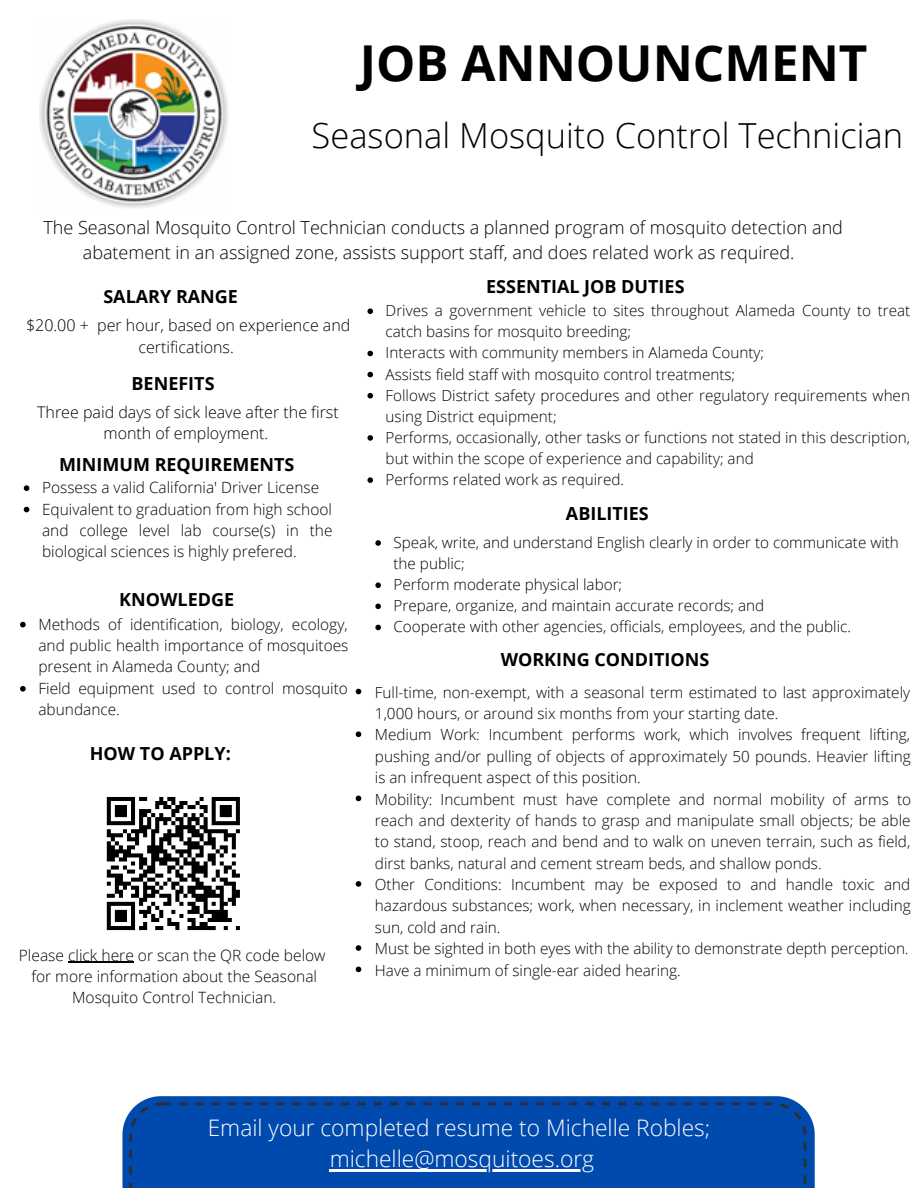
<style>
.page{position:relative;width:918px;height:1188px;background:#fff}
.page>*{position:absolute;margin:0;border:0;box-sizing:border-box;transform-origin:0 0}
.t1{font:700 49.5px "Open Sans";color:#000}
.t2{font:300 34.5px "Open Sans";color:#000}
.t3{font:300 22.8px "Open Sans";color:#fff}
.t4{font:300 18px/24.8px "Open Sans";color:#000;text-align:center}
.t5{font:700 18px "Open Sans";color:#000}
.t6{font:300 16.05px/21.3px "Open Sans";color:#000;text-align:center}
.t7{font:300 15.6px/21px "Open Sans";color:#000;text-align:center}
.t8{font:300 15.45px/21.3px "Open Sans";color:#000;text-align:justify}
.t9{font:300 15.3px/21.3px "Open Sans";color:#000}
</style>
<div class="page">
<img style="left:39px;top:19px;width:189px;height:189px">
<svg style="left:122px;top:1096px;width:693px;height:92px;background:#205fb3"></svg>
<div style="left:129px;top:1103px;width:677px;height:85px;background:#004aad"></div>
<svg style="left:106px;top:796px;width:134px;height:135px"></svg>
<hr style="left:330px;top:1169px;width:264px;height:3px;background:#fff">
<svg style="left:356px;top:689px;width:5px;height:5px"></svg>
<svg style="left:356px;top:731px;width:5px;height:6px"></svg>
<svg style="left:356px;top:796px;width:5px;height:5px"></svg>
<svg style="left:356px;top:881px;width:5px;height:6px"></svg>
<svg style="left:356px;top:945px;width:5px;height:6px"></svg>
<svg style="left:356px;top:967px;width:5px;height:5px"></svg>
<hr style="left:68px;top:962px;width:66px;height:1px;background:#000">
<svg style="left:367px;top:308px;width:6px;height:6px"></svg>
<svg style="left:367px;top:351px;width:6px;height:5px"></svg>
<svg style="left:367px;top:372px;width:6px;height:5px"></svg>
<svg style="left:367px;top:393px;width:6px;height:5px"></svg>
<svg style="left:367px;top:435px;width:6px;height:6px"></svg>
<svg style="left:367px;top:477px;width:6px;height:6px"></svg>
<svg style="left:20px;top:622px;width:6px;height:5px"></svg>
<svg style="left:20px;top:686px;width:6px;height:6px"></svg>
<svg style="left:24px;top:485px;width:5px;height:6px"></svg>
<svg style="left:24px;top:507px;width:5px;height:5px"></svg>
<svg style="left:375px;top:540px;width:6px;height:6px"></svg>
<svg style="left:375px;top:582px;width:6px;height:6px"></svg>
<svg style="left:375px;top:604px;width:6px;height:5px"></svg>
<svg style="left:375px;top:625px;width:6px;height:5px"></svg>
<p class="t1" style="left:360px;top:28px;width:509px">JOB ANNOUNCMENT</p>
<p class="t2" style="left:312px;top:111px;width:593px">Seasonal Mosquito Control Technician</p>
<p class="t4" style="left:44px;top:215px;width:801px">The Seasonal Mosquito Control Technician conducts a planned program of mosquito detection and abatement in an assigned zone, assists support staff, and does related work as required.</p>
<p class="t5" style="left:486px;top:274px;width:200px">ESSENTIAL JOB DUTIES</p>
<p class="t5" style="left:103px;top:284px;width:136px">SALARY RANGE</p>
<p class="t6" style="left:26px;top:314px;width:326px">$20.00 + per hour, based on experience and certifications.</p>
<p class="t9" style="left:386px;top:300px;width:526px">Drives a government vehicle to sites throughout Alameda County to treat catch basins for mosquito breeding;</p>
<p class="t9" style="left:386px;top:342px;width:380px">Interacts with community members in Alameda County;</p>
<p class="t9" style="left:386px;top:363px;width:351px">Assists field staff with mosquito control treatments;</p>
<p class="t9" style="left:386px;top:384px;width:526px">Follows District safety procedures and other regulatory requirements when using District equipment;</p>
<p class="t9" style="left:386px;top:426px;width:526px">Performs, occasionally, other tasks or functions not stated in this description, but within the scope of experience and capability; and</p>
<p class="t9" style="left:386px;top:469px;width:240px">Performs related work as required.</p>
<p class="t5" style="left:132px;top:371px;width:84px">BENEFITS</p>
<p class="t6" style="left:37px;top:401px;width:303px">Three paid days of sick leave after the first month of employment.</p>
<p class="t5" style="left:59px;top:452px;width:237px">MINIMUM REQUIREMENTS</p>
<p class="t8" style="left:42px;top:477px;width:279px">Possess a valid California' Driver License</p>
<p class="t8" style="left:42px;top:498px;width:292px">Equivalent to graduation from high school and college level lab course(s) in the biological sciences is highly prefered.</p>
<p class="t5" style="left:566px;top:501px;width:84px">ABILITIES</p>
<p class="t9" style="left:394px;top:531px;width:507px">Speak, write, and understand English clearly in order to communicate with the public;</p>
<p class="t9" style="left:394px;top:574px;width:230px">Perform moderate physical labor;</p>
<p class="t9" style="left:394px;top:595px;width:372px">Prepare, organize, and maintain accurate records; and</p>
<p class="t9" style="left:394px;top:616px;width:459px">Cooperate with other agencies, officials, employees, and the public.</p>
<p class="t5" style="left:119px;top:587px;width:116px">KNOWLEDGE</p>
<p class="t8" style="left:38px;top:613px;width:311px">Methods of identification, biology, ecology, and public health importance of mosquitoes present in Alameda County; and</p>
<p class="t8" style="left:38px;top:677px;width:311px">Field equipment used to control mosquito abundance.</p>
<p class="t5" style="left:501px;top:647px;width:210px">WORKING CONDITIONS</p>
<p class="t9" style="left:375px;top:681px;width:537px">Full-time, non-exempt, with a seasonal term estimated to last approximately<br>1,000 hours, or around six months from your starting date.</p>
<p class="t9" style="left:375px;top:724px;width:537px;text-align:justify">Medium Work: Incumbent performs work, which involves frequent lifting, pushing and/or pulling of objects of approximately 50 pounds. Heavier lifting is an infrequent aspect of this position.</p>
<p class="t9" style="left:375px;top:788px;width:538px;text-align:justify">Mobility: Incumbent must have complete and normal mobility of arms to reach and dexterity of hands to grasp and manipulate small objects; be able to stand, stoop, reach and bend and to walk on uneven terrain, such as field, dirst banks, natural and cement stream beds, and shallow ponds.</p>
<p class="t9" style="left:375px;top:874px;width:537px;text-align:justify">Other Conditions: Incumbent may be exposed to and handle toxic and hazardous substances; work, when necessary, in inclement weather including sun, cold and rain.</p>
<p class="t9" style="left:375px;top:938px;width:535px">Must be sighted in both eyes with the ability to demonstrate depth perception.</p>
<p class="t9" style="left:375px;top:959px;width:307px">Have a minimum of single-ear aided hearing.</p>
<p class="t5" style="left:90px;top:741px;width:143px">HOW TO APPLY:</p>
<p class="t7" style="left:19px;top:944px;width:308px">Please click here or scan the QR code below</p>
<p class="t7" style="left:31px;top:965px;width:287px">for more information about the Seasonal<br>Mosquito Control Technician.</p>
<p class="t3" style="left:208px;top:1111px;width:504px">Email your completed resume to Michelle Robles;</p>
<p class="t3" style="left:330px;top:1143px;width:266px">michelle@mosquitoes.org</p>
</div>
